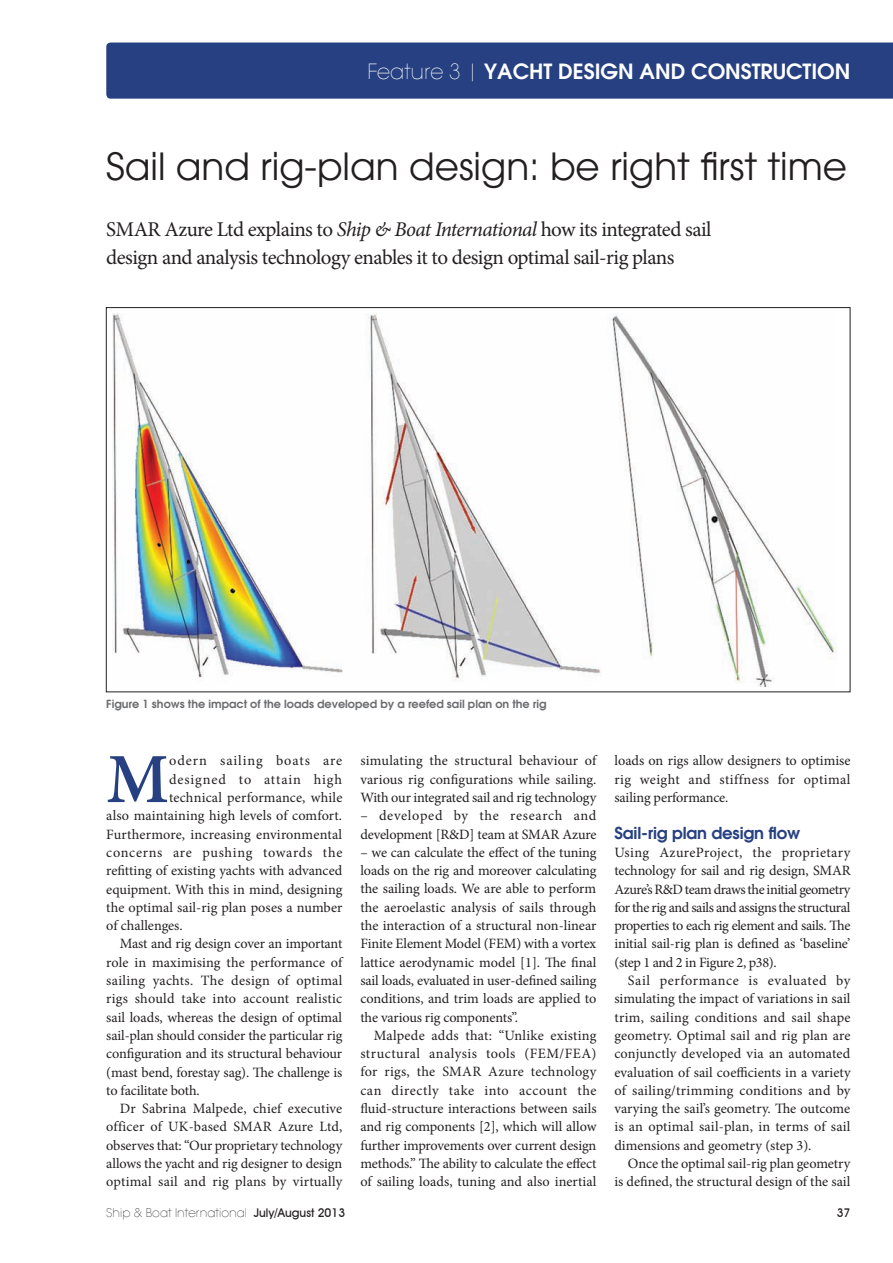
<style>
.page{position:relative;width:893px;height:1263px;background:#fff}
.page>*{position:absolute;margin:0;border:0;box-sizing:border-box;transform-origin:0 0}
.t1{font:600 70.5px "Minion Pro";color:#264081}
.t2{font:37.5px "Avant Garde";color:#231f20}
.t3{font:21px/27.5px "Minion Pro";letter-spacing:-.025em;color:#231f20}
.t4{font:600 21px "Avant Garde";color:#fff}
.t5{font:600 16.5px "Avant Garde";letter-spacing:-.01em;color:#264081}
.t6{font:14.25px/18.3px "Minion Pro";color:#231f20;text-align:justify}
.t7{font:14.25px "Minion Pro";letter-spacing:.02em;color:#231f20}
.t8{font:14.25px "Minion Pro";letter-spacing:-.025em;color:#231f20}
.t9{font:14.25px "Minion Pro";letter-spacing:.045em;color:#231f20}
.t10{font:14.25px "Minion Pro";letter-spacing:.065em;color:#231f20}
.t11{font:14.25px "Minion Pro";letter-spacing:-.03em;color:#231f20}
.t12{font:14.25px "Minion Pro";letter-spacing:.03em;color:#231f20}
.t13{font:14.25px "Minion Pro";letter-spacing:.025em;color:#231f20}
.t14{font:14.25px "Minion Pro";letter-spacing:.04em;color:#231f20}
.t15{font:200 12px "Avant Garde LT";color:#231f20}
.t16{font:500 12px "Avant Garde IT Cby BT";color:#231f20}
.t17{font:600 11.25px "Avant Garde";color:#6c6d70}
.s1{font-family:"Avant Garde LT";font-weight:200}
.s2{font-style:italic}
.s3{font-family:"Avant Garde IT Cby BT";font-weight:500}
</style>
<div class="page">
<div style="left:106px;top:43px;width:787px;height:56px;background:#264081"></div>
<img style="left:113px;top:314px;width:724px;height:372px">
<p class="t4" style="left:368px;top:57px;width:484px"><span class="s1">Feature 3 |</span> YACHT DESIGN AND CONSTRUCTION</p>
<p class="t2" style="left:106px;top:144px;width:742px">Sail and rig-plan design: be right first time</p>
<p class="t3" style="left:106px;top:216px;width:607px">SMAR Azure Ltd explains to <span class="s2">Ship &amp; Boat International</span> how its integrated sail design and analysis technology enables it to design optimal sail-rig plans</p>
<p class="t17" style="left:106px;top:696px;width:442px">Figure 1 shows the impact of the loads developed by a reefed sail plan on the rig</p>
<p class="t1" style="left:106px;top:731px;width:64px">M</p>
<p class="t10" style="left:169px;top:751px;width:175px">odern sailing boats are</p>
<p class="t10" style="left:169px;top:770px;width:175px">designed to attain high</p>
<p class="t6" style="left:169px;top:788px;width:175px">technical performance, while</p>
<p class="t6" style="left:106px;top:807px;width:237px">also maintaining high levels of comfort.</p>
<p class="t6" style="left:106px;top:825px;width:237px">Furthermore, increasing environmental</p>
<p class="t9" style="left:106px;top:843px;width:238px">concerns are pushing towards the</p>
<p class="t6" style="left:106px;top:862px;width:238px">refitting of existing yachts with advanced</p>
<p class="t6" style="left:106px;top:880px;width:238px">equipment. With this in mind, designing</p>
<p class="t6" style="left:106px;top:898px;width:238px">the optimal sail-rig plan poses a number</p>
<p class="t6" style="left:106px;top:916px;width:78px">of challenges.</p>
<p class="t6" style="left:120px;top:935px;width:224px">Mast and rig design cover an important</p>
<p class="t6" style="left:106px;top:953px;width:238px">role in maximising the performance of</p>
<p class="t7" style="left:106px;top:971px;width:238px">sailing yachts. The design of optimal</p>
<p class="t6" style="left:106px;top:990px;width:237px">rigs should take into account realistic</p>
<p class="t6" style="left:106px;top:1008px;width:237px">sail loads, whereas the design of optimal</p>
<p class="t6" style="left:106px;top:1026px;width:238px">sail-plan should consider the particular rig</p>
<p class="t6" style="left:106px;top:1044px;width:237px">configuration and its structural behaviour</p>
<p class="t6" style="left:106px;top:1063px;width:238px">(mast bend, forestay sag). The challenge is</p>
<p class="t6" style="left:106px;top:1081px;width:95px">to facilitate both.</p>
<p class="t6" style="left:120px;top:1099px;width:224px">Dr Sabrina Malpede, chief executive</p>
<p class="t6" style="left:106px;top:1118px;width:238px">officer of UK-based SMAR Azure Ltd,</p>
<p class="t6" style="left:106px;top:1136px;width:237px">observes that: “Our proprietary technology</p>
<p class="t6" style="left:106px;top:1154px;width:238px">allows the yacht and rig designer to design</p>
<p class="t6" style="left:106px;top:1173px;width:237px">optimal sail and rig plans by virtually</p>
<p class="t6" style="left:360px;top:752px;width:238px">simulating the structural behaviour of various rig configurations while sailing.<br>With our integrated sail and rig technology</p>
<p class="t6" style="left:360px;top:807px;width:238px">– developed by the research and development [R&amp;D] team at SMAR Azure</p>
<p class="t6" style="left:360px;top:843px;width:238px">– we can calculate the effect of the tuning</p>
<p class="t6" style="left:360px;top:861px;width:238px">loads on the rig and moreover calculating</p>
<p class="t6" style="left:360px;top:880px;width:237px">the sailing loads. We are able to perform</p>
<p class="t6" style="left:360px;top:898px;width:237px">the aeroelastic analysis of sails through</p>
<p class="t6" style="left:360px;top:916px;width:238px">the interaction of a structural non-linear</p>
<p class="t6" style="left:360px;top:935px;width:237px">Finite Element Model (FEM) with a vortex</p>
<p class="t6" style="left:360px;top:953px;width:238px">lattice aerodynamic model [1]. The final</p>
<p class="t6" style="left:360px;top:971px;width:238px">sail loads, evaluated in user-defined sailing</p>
<p class="t6" style="left:360px;top:990px;width:237px">conditions, and trim loads are applied to</p>
<p class="t6" style="left:360px;top:1008px;width:159px">the various rig components”.</p>
<p class="t6" style="left:374px;top:1026px;width:224px">Malpede adds that: “Unlike existing</p>
<p class="t12" style="left:360px;top:1044px;width:238px">structural analysis tools (FEM/FEA)</p>
<p class="t7" style="left:360px;top:1062px;width:238px">for rigs, the SMAR Azure technology</p>
<p class="t14" style="left:360px;top:1081px;width:238px">can directly take into account the</p>
<p class="t6" style="left:360px;top:1099px;width:238px">fluid-structure interactions between sails</p>
<p class="t6" style="left:360px;top:1118px;width:238px">and rig components [2], which will allow</p>
<p class="t6" style="left:360px;top:1136px;width:238px">further improvements over current design</p>
<p class="t6" style="left:360px;top:1154px;width:238px">methods.” The ability to calculate the effect</p>
<p class="t6" style="left:360px;top:1172px;width:238px">of sailing loads, tuning and also inertial</p>
<p class="t6" style="left:614px;top:752px;width:238px">loads on rigs allow designers to optimise rig weight and stiffness for optimal sailing performance.</p>
<p class="t5" style="left:614px;top:822px;width:187px">Sail-rig plan design flow</p>
<p class="t13" style="left:614px;top:843px;width:237px">Using AzureProject, the proprietary</p>
<p class="t6" style="left:614px;top:862px;width:238px">technology for sail and rig design, SMAR</p>
<p class="t11" style="left:614px;top:879px;width:238px">Azure’s R&amp;D team draws the initial geometry</p>
<p class="t8" style="left:614px;top:898px;width:237px">for the rig and sails and assigns the structural</p>
<p class="t8" style="left:614px;top:916px;width:237px">properties to each rig element and sails. The</p>
<p class="t6" style="left:614px;top:935px;width:237px">initial sail-rig plan is defined as ‘baseline’</p>
<p class="t8" style="left:614px;top:953px;width:164px">(step 1 and 2 in Figure 2, p38).</p>
<p class="t9" style="left:628px;top:971px;width:224px">Sail performance is evaluated by</p>
<p class="t6" style="left:614px;top:990px;width:238px">simulating the impact of variations in sail</p>
<p class="t7" style="left:614px;top:1007px;width:238px">trim, sailing conditions and sail shape</p>
<p class="t6" style="left:614px;top:1026px;width:237px">geometry. Optimal sail and rig plan are</p>
<p class="t6" style="left:614px;top:1044px;width:237px">conjunctly developed via an automated</p>
<p class="t6" style="left:614px;top:1063px;width:238px">evaluation of sail coefficients in a variety</p>
<p class="t7" style="left:614px;top:1081px;width:238px">of sailing/trimming conditions and by</p>
<p class="t6" style="left:614px;top:1099px;width:237px">varying the sail’s geometry. The outcome</p>
<p class="t6" style="left:614px;top:1118px;width:237px">is an optimal sail-plan, in terms of sail</p>
<p class="t6" style="left:614px;top:1136px;width:199px">dimensions and geometry (step 3).</p>
<p class="t6" style="left:628px;top:1154px;width:224px">Once the optimal sail-rig plan geometry</p>
<p class="t6" style="left:614px;top:1173px;width:237px">is defined, the structural design of the sail</p>
<p class="t15" style="left:106px;top:1205px;width:240px">Ship &amp; Boat International <span class="s3">July/August 2013</span></p>
<p class="t16" style="left:837px;top:1205px;width:15px">37</p>
</div>
